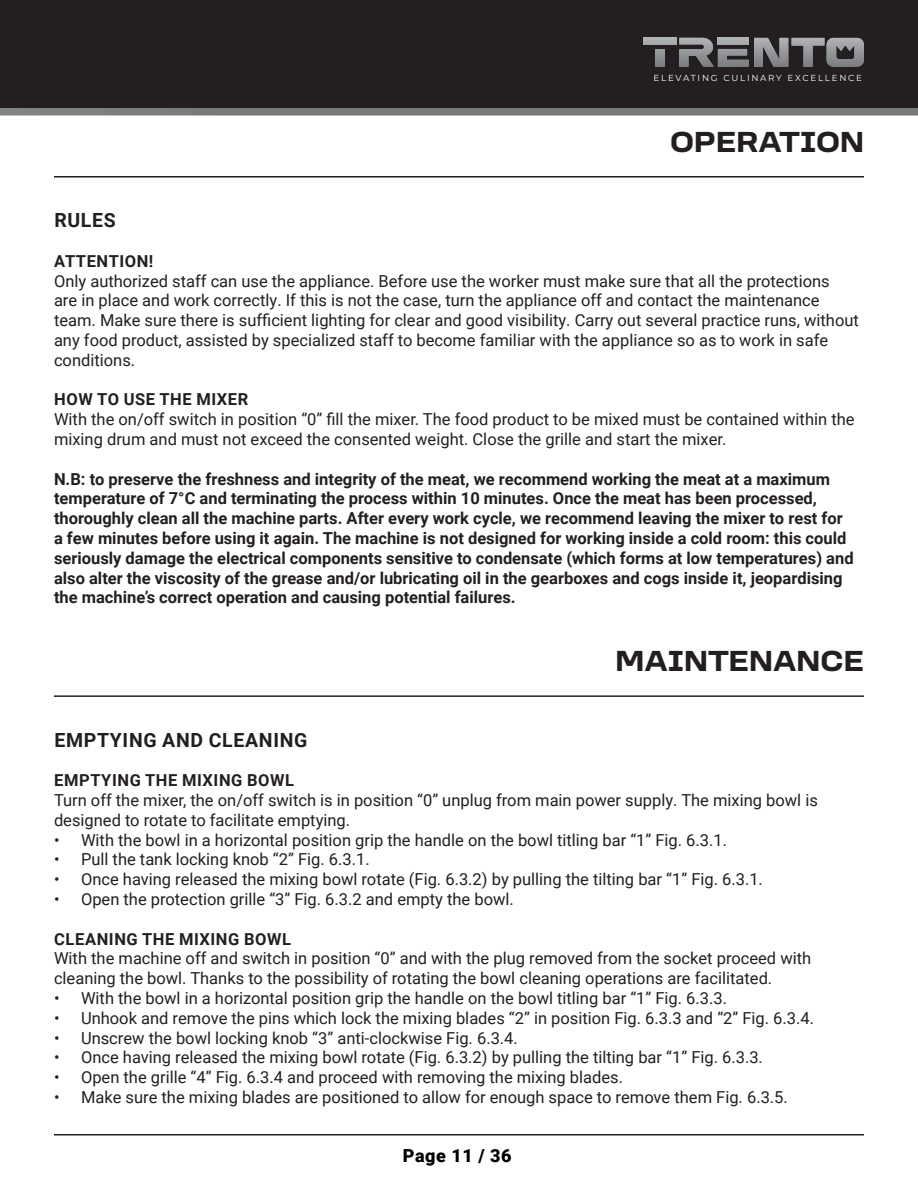
<style>
.page{position:relative;width:918px;height:1188px;background:#fff}
.page>*{position:absolute;margin:0;border:0;box-sizing:border-box;transform-origin:0 0}
.t1{font:700 30px "Loos Wide";color:#231f20}
.t2{font:700 19.5px "Roboto";letter-spacing:.035em;color:#231f20}
.t3{font:900 18px "Roboto";letter-spacing:.03em;color:#000}
.t4{font:16.5px/19.8px "Roboto";color:#231f20}
.t5{font:700 16.5px/19.8px "Roboto";color:#231f20}
.t6{font:700 16.5px "Roboto";letter-spacing:.035em;color:#231f20}
.t7{font:8.7px "Montserrat";letter-spacing:.2em;color:#fff}
</style>
<div class="page">
<div style="left:0;top:0;width:918px;height:108px;background:#231f20"></div>
<div style="left:643px;top:38px;width:33px;height:6px;background:#acadb1"></div>
<svg style="left:655px;top:49px;width:9px;height:18px"></svg>
<svg style="left:679px;top:38px;width:185px;height:29px"></svg>
<div style="left:0;top:108px;width:918px;height:8px;background:#77787b"></div>
<hr style="left:54px;top:1134px;width:810px;height:2px;background:#231f20">
<hr style="left:54px;top:176px;width:810px;height:2px;background:#231f20">
<hr style="left:54px;top:695px;width:810px;height:2px;background:#231f20">
<p class="t7" style="left:654px;top:72px;width:210px">ELEVATING CULINARY EXCELLENCE</p>
<p class="t1" style="left:670px;top:120px;width:195px">OPERATION</p>
<p class="t2" style="left:54px;top:207px;width:63px">RULES</p>
<p class="t6" style="left:54px;top:249px;width:101px">ATTENTION!</p>
<p class="t4" style="left:54px;top:270px;width:806px">Only authorized staff can use the appliance. Before use the worker must make sure that all the protections<br>are in place and work correctly. If this is not the case, turn the appliance off and contact the maintenance team. Make sure there is sufficient lighting for clear and good visibility. Carry out several practice runs, without any food product, assisted by specialized staff to become familiar with the appliance so as to work in safe conditions.</p>
<p class="t6" style="left:54px;top:388px;width:196px">HOW TO USE THE MIXER</p>
<p class="t4" style="left:54px;top:409px;width:802px">With the on/off switch in position “0” fill the mixer. The food product to be mixed must be contained within the mixing drum and must not exceed the consented weight. Close the grille and start the mixer.</p>
<p class="t5" style="left:54px;top:468px;width:801px">N.B: to preserve the freshness and integrity of the meat, we recommend working the meat at a maximum temperature of 7°C and terminating the process within 10 minutes. Once the meat has been processed, thoroughly clean all the machine parts. After every work cycle, we recommend leaving the mixer to rest for a few minutes before using it again. The machine is not designed for working inside a cold room: this could seriously damage the electrical components sensitive to condensate (which forms at low temperatures) and also alter the viscosity of the grease and/or lubricating oil in the gearboxes and cogs inside it, jeopardising the machine’s correct operation and causing potential failures.</p>
<p class="t1" style="left:616px;top:639px;width:250px">MAINTENANCE</p>
<p class="t2" style="left:54px;top:726px;width:255px">EMPTYING AND CLEANING</p>
<p class="t6" style="left:54px;top:769px;width:241px">EMPTYING THE MIXING BOWL</p>
<p class="t4" style="left:54px;top:790px;width:765px">Turn off the mixer, the on/off switch is in position “0” unplug from main power supply. The mixing bowl is designed to rotate to facilitate emptying.</p>
<p class="t4" style="left:54px;top:829px;width:675px">• With the bowl in a horizontal position grip the handle on the bowl titling bar “1” Fig. 6.3.1.</p>
<p class="t4" style="left:54px;top:849px;width:317px">• Pull the tank locking knob “2” Fig. 6.3.1.</p>
<p class="t4" style="left:54px;top:869px;width:711px">• Once having released the mixing bowl rotate (Fig. 6.3.2) by pulling the tilting bar “1” Fig. 6.3.1.</p>
<p class="t4" style="left:54px;top:889px;width:461px">• Open the protection grille “3” Fig. 6.3.2 and empty the bowl.</p>
<p class="t6" style="left:54px;top:927px;width:238px">CLEANING THE MIXING BOWL</p>
<p class="t4" style="left:54px;top:948px;width:759px">With the machine off and switch in position “0” and with the plug removed from the socket proceed with cleaning the bowl. Thanks to the possibility of rotating the bowl cleaning operations are facilitated.</p>
<p class="t4" style="left:54px;top:988px;width:675px">• With the bowl in a horizontal position grip the handle on the bowl titling bar “1” Fig. 6.3.3.</p>
<p class="t4" style="left:54px;top:1007px;width:762px">• Unhook and remove the pins which lock the mixing blades “2” in position Fig. 6.3.3 and “2” Fig. 6.3.4.</p>
<p class="t4" style="left:54px;top:1027px;width:465px">• Unscrew the bowl locking knob “3” anti-clockwise Fig. 6.3.4.</p>
<p class="t4" style="left:54px;top:1047px;width:711px">• Once having released the mixing bowl rotate (Fig. 6.3.2) by pulling the tilting bar “1” Fig. 6.3.3.</p>
<p class="t4" style="left:54px;top:1067px;width:571px">• Open the grille “4” Fig. 6.3.4 and proceed with removing the mixing blades.</p>
<p class="t4" style="left:54px;top:1087px;width:735px">• Make sure the mixing blades are positioned to allow for enough space to remove them Fig. 6.3.5.</p>
<p class="t3" style="left:403px;top:1143px;width:110px">Page 11 / 36</p>
</div>
